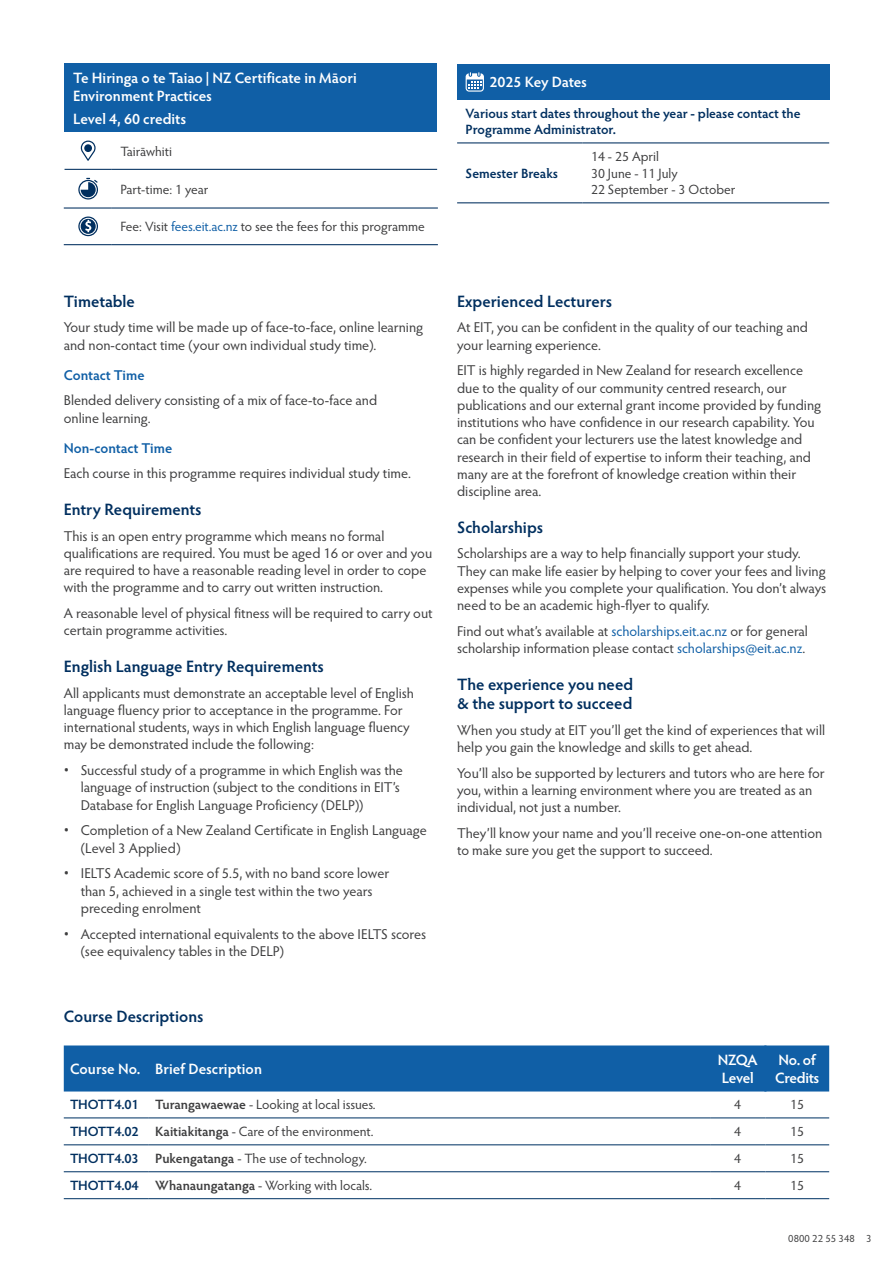
<style>
.page{position:relative;width:893px;height:1263px;background:#fff}
.page>*{position:absolute;margin:0;border:0;box-sizing:border-box;transform-origin:0 0}
.t1{font:600 16.5px/19.5px "Hypatia Sans Pro";color:#002f5f}
.t2{font:600 15px/18px "Hypatia Sans Pro";letter-spacing:-.005em;color:#fff}
.t3{font:600 15px/18px "Hypatia Sans Pro";letter-spacing:-.03em;color:#fff}
.t4{font:14.25px/17.2px "Hypatia Sans Pro";color:#3e3e3f}
.t5{font:600 14.25px "Hypatia Sans Pro";letter-spacing:-.005em;color:#105fa6}
.t6{font:13.5px/16.5px "Hypatia Sans Pro";color:#3e3e3f}
.t7{font:600 13.5px/16.5px "Hypatia Sans Pro";letter-spacing:-.005em;color:#002f5f}
.t8{font:10.5px "Hypatia Sans Pro";color:#3e3e3f}
.s1{color:#105fa6}
.s2{font-family:"Open Sans"}
.s3{color:#1668ac}
.s4{font-weight:600;color:#002f5f}
.s5{font-weight:600}
</style>
<div class="page">
<div style="left:65px;top:64px;width:372px;height:68px;background:#105fa6"></div>
<hr style="left:65px;top:169px;width:47px;height:1px;background:#002f5f">
<hr style="left:112px;top:169px;width:325px;height:1px;background:#002f5f">
<hr style="left:64px;top:207px;width:48px;height:2px;background:#002f5f">
<hr style="left:64px;top:244px;width:48px;height:1px;background:#002f5f">
<hr style="left:112px;top:207px;width:326px;height:2px;background:#002f5f">
<hr style="left:112px;top:244px;width:326px;height:1px;background:#002f5f">
<svg style="left:81px;top:141px;width:15px;height:20px"></svg>
<svg style="left:78px;top:178px;width:20px;height:21px"></svg>
<svg style="left:78px;top:217px;width:20px;height:19px"></svg>
<div style="left:457px;top:64px;width:372px;height:35px;background:#105fa6"></div>
<hr style="left:457px;top:142px;width:126px;height:1px;background:#002f5f">
<hr style="left:457px;top:202px;width:126px;height:1px;background:#002f5f">
<hr style="left:583px;top:142px;width:246px;height:1px;background:#002f5f">
<hr style="left:583px;top:202px;width:246px;height:1px;background:#002f5f">
<svg style="left:466px;top:72px;width:18px;height:20px"></svg>
<div style="left:64px;top:1045px;width:765px;height:46px;background:#105fa6"></div>
<hr style="left:64px;top:1117px;width:85px;height:1px;background:#0b3c6b">
<hr style="left:149px;top:1117px;width:561px;height:1px;background:#0b3c6b">
<hr style="left:710px;top:1117px;width:55px;height:1px;background:#0b3c6b">
<hr style="left:765px;top:1117px;width:64px;height:1px;background:#0b3c6b">
<hr style="left:64px;top:1144px;width:85px;height:1px;background:#0b3c6b">
<hr style="left:149px;top:1144px;width:561px;height:1px;background:#0b3c6b">
<hr style="left:710px;top:1144px;width:55px;height:1px;background:#0b3c6b">
<hr style="left:765px;top:1144px;width:64px;height:1px;background:#0b3c6b">
<hr style="left:64px;top:1171px;width:85px;height:1px;background:#0b3c6b">
<hr style="left:64px;top:1198px;width:85px;height:1px;background:#0b3c6b">
<hr style="left:149px;top:1171px;width:561px;height:1px;background:#0b3c6b">
<hr style="left:149px;top:1198px;width:561px;height:1px;background:#0b3c6b">
<hr style="left:710px;top:1171px;width:55px;height:1px;background:#0b3c6b">
<hr style="left:710px;top:1198px;width:55px;height:1px;background:#0b3c6b">
<hr style="left:765px;top:1171px;width:64px;height:1px;background:#0b3c6b">
<hr style="left:765px;top:1198px;width:64px;height:1px;background:#0b3c6b">
<hr style="left:764px;top:1045px;width:2px;height:46px;background:#105fa6">
<p class="t2" style="left:73px;top:69px;width:285px">Te Hiringa o te Taiao | NZ Certificate in Māori<br>Environment Practices</p>
<p class="t2" style="left:73px;top:109px;width:115px">Level 4, 60 credits</p>
<p class="t6" style="left:120px;top:142px;width:53px">Tairāwhiti</p>
<p class="t6" style="left:120px;top:180px;width:90px">Part-time: 1 year</p>
<p class="t6" style="left:120px;top:218px;width:306px">Fee: Visit <span class="s1">fees.eit.ac.nz</span> to see the fees for this programme</p>
<p class="t1" style="left:64px;top:290px;width:73px">Timetable</p>
<p class="t4" style="left:64px;top:318px;width:361px">Your study time will be made up of face-to-face, online learning and non-contact time (your own individual study time).</p>
<p class="t5" style="left:64px;top:365px;width:82px">Contact Time</p>
<p class="t4" style="left:64px;top:391px;width:315px">Blended delivery consisting of a mix of face-to-face and online learning.</p>
<p class="t5" style="left:64px;top:438px;width:110px">Non-contact Time</p>
<p class="t4" style="left:64px;top:464px;width:349px">Each course in this programme requires individual study time.</p>
<p class="t1" style="left:64px;top:499px;width:139px">Entry Requirements</p>
<p class="t4" style="left:64px;top:527px;width:370px">This is an open entry programme which means no formal qualifications are required. You must be aged 16 or over and you are required to have a reasonable reading level in order to cope with the programme and to carry out written instruction.</p>
<p class="t4" style="left:64px;top:604px;width:370px">A reasonable level of physical fitness will be required to carry out certain programme activities.</p>
<p class="t1" style="left:64px;top:656px;width:262px">English Language Entry Requirements</p>
<p class="t4" style="left:64px;top:684px;width:352px">All applicants must demonstrate an acceptable level of English language fluency prior to acceptance in the programme. For international students, ways in which English language fluency may be demonstrated include the following:</p>
<p class="t4" style="left:81px;top:761px;width:324px;text-indent:-17px"><span class="s2">•</span> Successful study of a programme in which English was the language of instruction (subject to the conditions in EIT’s<br>Database for English Language Proficiency (DELP))</p>
<p class="t4" style="left:81px;top:821px;width:348px;text-indent:-17px"><span class="s2">•</span> Completion of a New Zealand Certificate in English Language (Level 3 Applied)</p>
<p class="t4" style="left:81px;top:864px;width:310px;text-indent:-17px"><span class="s2">•</span> IELTS Academic score of 5.5, with no band score lower than 5, achieved in a single test within the two years preceding enrolment</p>
<p class="t4" style="left:81px;top:925px;width:347px;text-indent:-17px"><span class="s2">•</span> Accepted international equivalents to the above IELTS scores (see equivalency tables in the DELP)</p>
<p class="t2" style="left:489px;top:72px;width:99px">2025 Key Dates</p>
<p class="t7" style="left:466px;top:104px;width:336px">Various start dates throughout the year - please contact the<br>Programme Administrator.</p>
<p class="t7" style="left:466px;top:164px;width:94px">Semester Breaks</p>
<p class="t6" style="left:591px;top:148px;width:146px">14 - 25 April<br>30 June - 11 July<br>22 September - 3 October</p>
<p class="t1" style="left:457px;top:290px;width:156px">Experienced Lecturers</p>
<p class="t4" style="left:457px;top:318px;width:352px">At EIT, you can be confident in the quality of our teaching and your learning experience.</p>
<p class="t4" style="left:457px;top:361px;width:366px">EIT is highly regarded in New Zealand for research excellence due to the quality of our community centred research, our publications and our external grant income provided by funding institutions who have confidence in our research capability. You can be confident your lecturers use the latest knowledge and research in their field of expertise to inform their teaching, and many are at the forefront of knowledge creation within their discipline area.</p>
<p class="t1" style="left:457px;top:516px;width:88px">Scholarships</p>
<p class="t4" style="left:457px;top:544px;width:371px">Scholarships are a way to help financially support your study.<br>They can make life easier by helping to cover your fees and living expenses while you complete your qualification. You don’t always need to be an academic high-flyer to qualify.</p>
<p class="t4" style="left:457px;top:622px;width:352px">Find out what’s available at <span class="s1">scholarships.eit.ac.nz</span> or for general scholarship information please contact <span class="s1">scholarships@eit.ac.n</span><span class="s3">z</span>.</p>
<p class="t1" style="left:457px;top:673px;width:178px">The experience you need &amp; the support to succeed</p>
<p class="t4" style="left:457px;top:721px;width:370px">When you study at EIT you’ll get the kind of experiences that will help you gain the knowledge and skills to get ahead.</p>
<p class="t4" style="left:457px;top:764px;width:369px">You’ll also be supported by lecturers and tutors who are here for you, within a learning environment where you are treated as an individual, not just a number.</p>
<p class="t4" style="left:457px;top:824px;width:367px">They’ll know your name and you’ll receive one-on-one attention to make sure you get the support to succeed.</p>
<p class="t1" style="left:64px;top:1006px;width:141px">Course Descriptions</p>
<p class="t2" style="left:70px;top:1059px;width:193px">Course No. Brief Description</p>
<p class="t3" style="left:718px;top:1050px;width:41px">NZQA<br>Level</p>
<p class="t2" style="left:775px;top:1050px;width:46px">No. of<br>Credits</p>
<p class="t6" style="left:70px;top:1096px;width:307px"><span class="s4">THOTT4.01</span> <span class="s5">Turangawaewae</span> - Looking at local issues.</p>
<p class="t6" style="left:734px;top:1096px;width:8px">4</p>
<p class="t6" style="left:790px;top:1096px;width:15px">15</p>
<p class="t6" style="left:70px;top:1123px;width:305px"><span class="s4">THOTT4.02</span> <span class="s5">Kaitiakitanga</span> - Care of the environment.</p>
<p class="t6" style="left:734px;top:1123px;width:8px">4</p>
<p class="t6" style="left:790px;top:1123px;width:15px">15</p>
<p class="t6" style="left:70px;top:1150px;width:298px"><span class="s4">THOTT4.03</span> <span class="s5">Pukengatanga</span> - The use of technology.</p>
<p class="t6" style="left:734px;top:1150px;width:8px">4</p>
<p class="t6" style="left:790px;top:1150px;width:15px">15</p>
<p class="t6" style="left:70px;top:1177px;width:304px"><span class="s4">THOTT4.04</span> <span class="s5">Whanaungatanga</span> - Working with locals.</p>
<p class="t6" style="left:734px;top:1177px;width:8px">4</p>
<p class="t6" style="left:790px;top:1177px;width:15px">15</p>
<p class="t8" style="left:788px;top:1231px;width:85px">0800 22 55 348 3</p>
</div>
